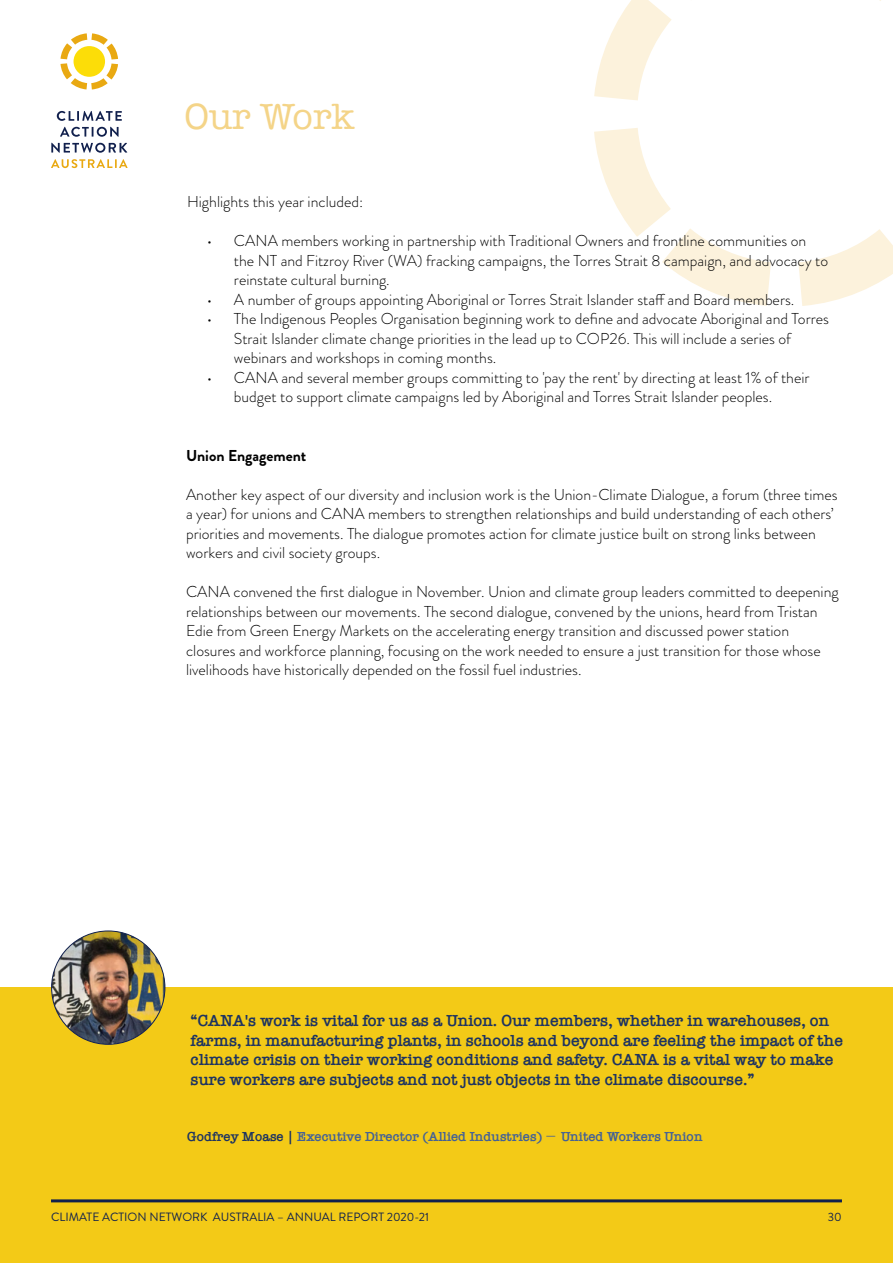
<style>
.page{position:relative;width:893px;height:1263px;background:#fff}
.page>*{position:absolute;margin:0;border:0;box-sizing:border-box;transform-origin:0 0}
.t1{font:37.5px "American Typewriter";color:#f4d488}
.t2{font:600 16.5px/19.5px "American Typewriter";color:#1d3361}
.t3{font:300 15.75px/19.5px "Brandon Grotesque";color:#000}
.t4{font:700 15.75px "Brandon Grotesque";color:#000}
.t5{font:600 13.5px "American Typewriter";color:#426097}
.t6{font:12px "Brandon Grotesque";color:#11204d}
.s1{color:#1d3361}
.s2{font-family:"Montserrat";font-weight:400}
</style>
<div class="page">
<svg style="left:798px;top:229px;width:95px;height:77px"></svg>
<svg style="left:594px;top:128px;width:177px;height:178px"></svg>
<svg style="left:594px;top:0;width:78px;height:100px"></svg>
<div style="left:0;top:988px;width:893px;height:275px;background:#f3ca17"></div>
<hr style="left:51px;top:1199px;width:791px;height:3px;background:#11204d">
<img style="left:52px;top:931px;width:113px;height:113px;border-radius:57px">
<svg style="left:60px;top:33px;width:58px;height:56px"></svg>
<svg style="left:57px;top:111px;width:65px;height:10px"></svg>
<svg style="left:60px;top:127px;width:59px;height:10px"></svg>
<svg style="left:51px;top:159px;width:77px;height:9px"></svg>
<svg style="left:51px;top:143px;width:76px;height:10px"></svg>
<h1 class="t1" style="left:184px;top:88px;width:172px">Our Work</h1>
<p class="t3" style="left:187px;top:192px;width:178px">Highlights this year included:</p>
<p class="t3" style="left:234px;top:231px;width:596px;text-indent:-27px">• CANA members working in partnership with Traditional Owners and frontline communities on the NT and Fitzroy River (WA) fracking campaigns, the Torres Strait 8 campaign, and advocacy to reinstate cultural burning.</p>
<p class="t3" style="left:207px;top:289px;width:589px">• A number of groups appointing Aboriginal or Torres Strait Islander staff and Board members.</p>
<p class="t3" style="left:234px;top:309px;width:597px;text-indent:-27px">• The Indigenous Peoples Organisation beginning work to define and advocate Aboriginal and Torres<br>Strait Islander climate change priorities in the lead up to COP26. This will include a series of webinars and workshops in coming months.</p>
<p class="t3" style="left:234px;top:367px;width:577px;text-indent:-27px">• CANA and several member groups committing to 'pay the rent' by directing at least 1% of their budget to support climate campaigns led by Aboriginal and Torres Strait Islander peoples.</p>
<p class="t4" style="left:186px;top:444px;width:122px">Union Engagement</p>
<p class="t3" style="left:186px;top:484px;width:653px">Another key aspect of our diversity and inclusion work is the Union-Climate Dialogue, a forum (three times a year) for unions and CANA members to strengthen relationships and build understanding of each others’ priorities and movements. The dialogue promotes action for climate justice built on strong links between workers and civil society groups.</p>
<p class="t3" style="left:186px;top:582px;width:654px">CANA convened the first dialogue in November. Union and climate group leaders committed to deepening relationships between our movements. The second dialogue, convened by the unions, heard from Tristan Edie from Green Energy Markets on the accelerating energy transition and discussed power station closures and workforce planning, focusing on the work needed to ensure a just transition for those whose livelihoods have historically depended on the fossil fuel industries.</p>
<p class="t2" style="left:191px;top:1010px;width:654px">“CANA's work is vital for us as a Union. Our members, whether in warehouses, on farms, in manufacturing plants, in schools and beyond are feeling the impact of the climate crisis on their working conditions and safety. CANA is a vital way to make sure workers are subjects and not just objects in the climate discourse.”</p>
<p class="t5" style="left:187px;top:1126px;width:517px"><span class="s1">Godfrey Moase |</span> Executive Director (Allied Industries) <span class="s2">̶</span> United Workers Union</p>
<p class="t6" style="left:51px;top:1209px;width:379px">CLIMATE ACTION NETWORK AUSTRALIA – ANNUAL REPORT 2020-21</p>
<p class="t6" style="left:828px;top:1209px;width:15px">30</p>
</div>
